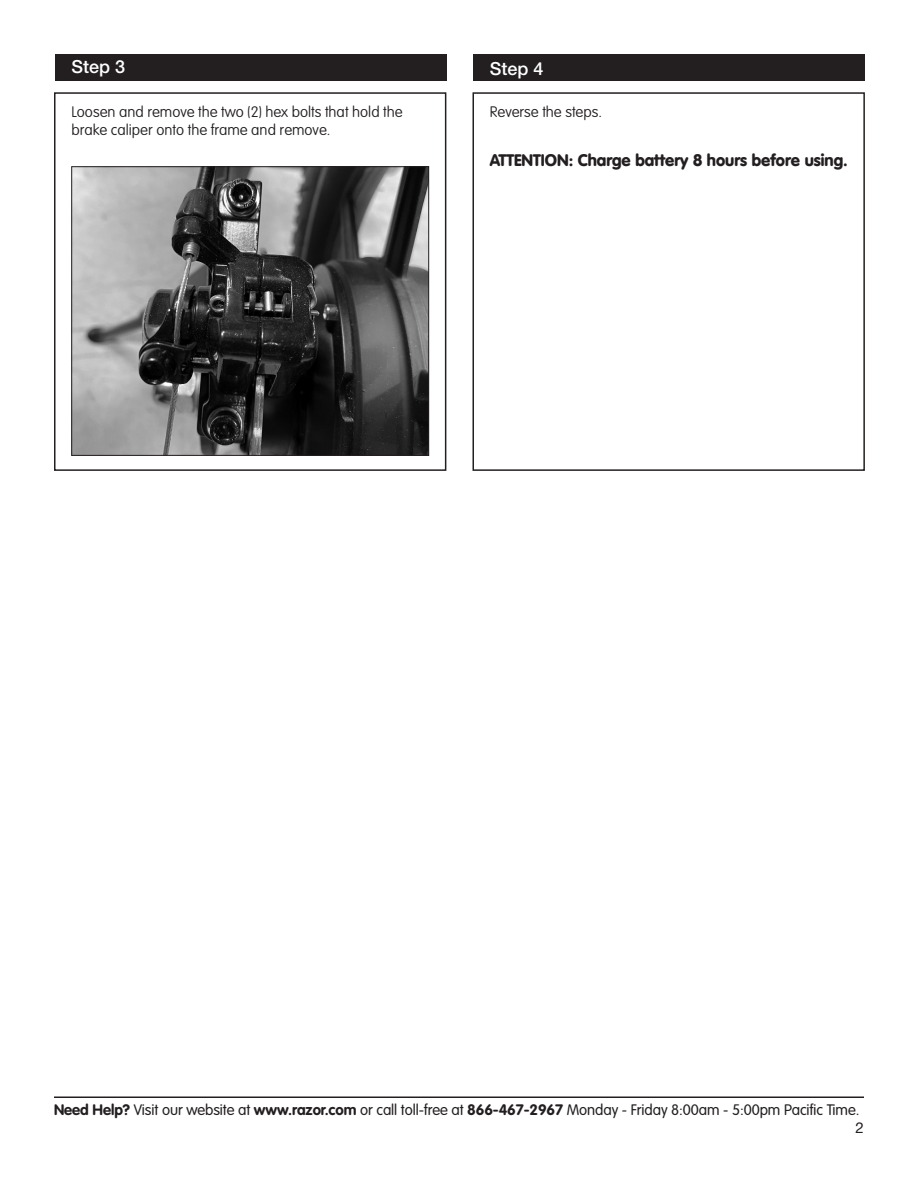
<style>
.page{position:relative;width:918px;height:1188px;background:#fff}
.page>*{position:absolute;margin:0;border:0;box-sizing:border-box;transform-origin:0 0}
.t1{font:500 18px "Helvetica Neue LT Std";color:#fff}
.t2{font:900 16.5px "VAG Rounded Std";color:#231f20}
.t3{font:300 15px "VAG Rounded Std";letter-spacing:-.005em;color:#231f20}
.Step_Text{font:100 15px/18px "VAG Rounded Std";color:#231f20}
.t4{font:15px "Helvetica Neue LT Std";color:#231f20}
.s1{font-weight:700}
</style>
<div class="page">
<hr style="left:54px;top:1096px;width:810px;height:2px;background:#231f20">
<div style="left:55px;top:54px;width:391px;height:27px;background:#231f20"></div>
<div style="left:54px;top:92px;width:392px;height:379px;border:2px solid #231f20"></div>
<div style="left:473px;top:92px;width:392px;height:379px;border:2px solid #231f20"></div>
<div style="left:473px;top:54px;width:392px;height:27px;background:#231f20"></div>
<img style="left:73px;top:168px;width:354px;height:286px">
<div style="left:71px;top:166px;width:358px;height:290px;border:1px solid #231f20"></div>
<p class="t1" style="left:71px;top:56px;width:55px">Step 3</p>
<p class="t1" style="left:490px;top:57px;width:55px">Step 4</p>
<p class="Step_Text" style="left:71px;top:103px;width:333px">Loosen and remove the two (2) hex bolts that hold the brake caliper onto the frame and remove.</p>
<p class="Step_Text" style="left:490px;top:103px;width:114px">Reverse the steps.</p>
<p class="t2" style="left:490px;top:150px;width:360px">ATTENTION: Charge battery 8 hours before using.</p>
<p class="t3" style="left:54px;top:1101px;width:807px"><span class="s1">Need Help?</span> Visit our website at <span class="s1">www.razor.com</span> or call toll-free at <span class="s1">866-467-2967</span> Monday - Friday 8:00am - 5:00pm Pacific Time.</p>
<p class="t4" style="left:856px;top:1119px;width:10px">2</p>
</div>
